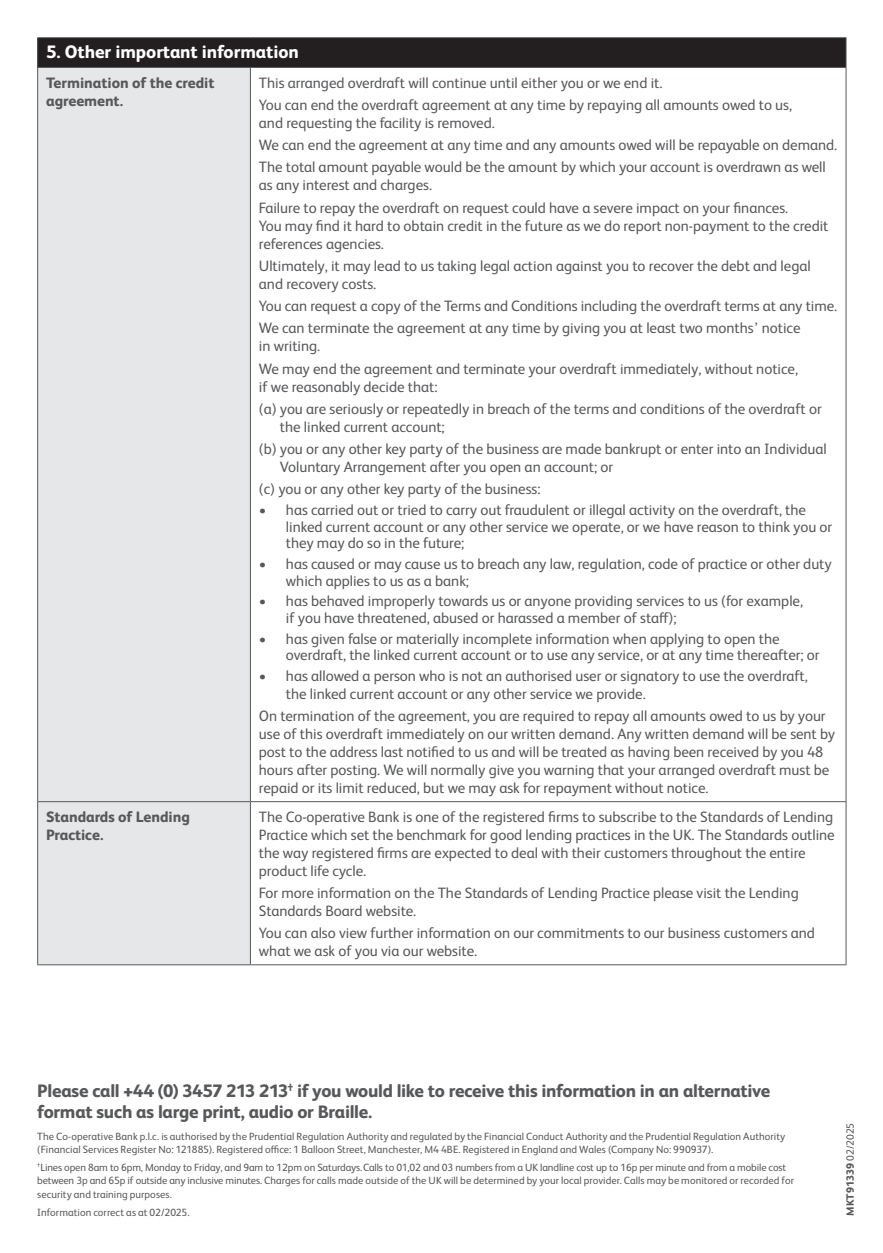
<style>
.page{position:relative;width:883px;height:1253px;background:#fff}
.page>*{position:absolute;margin:0;border:0;box-sizing:border-box;transform-origin:0 0}
.Table_Main{font:800 18px/21px "Coop Bank";letter-spacing:-.015em;color:#57585a}
.Table_Title{font:800 18px "Coop Bank";color:#fff}
.Table_Main-2{font:15px/18px "Coop Bank";color:#57585a}
.Table_1{font:800 15px/18px "Coop Bank";color:#57585a}
.Table_Main-3{font:10.5px/13.5px "Coop Bank";letter-spacing:.005em;color:#57585a}
.t1{font:800 10.5px "Coop Bank";color:#57585a}
.s1{font-weight:400}
</style>
<div class="page">
<div style="left:38px;top:38px;width:808px;height:29px;background:#231f20"></div>
<div style="left:38px;top:68px;width:212px;height:896px;background:#e6e7e9"></div>
<hr style="left:37px;top:37px;width:213px;height:1px;background:#57585a">
<svg style="left:37px;top:38px;width:1px;height:29px"></svg>
<hr style="left:250px;top:37px;width:596px;height:1px;background:#57585a">
<svg style="left:845px;top:38px;width:1px;height:29px"></svg>
<hr style="left:37px;top:67px;width:213px;height:1px;background:#57585a">
<hr style="left:37px;top:68px;width:1px;height:733px;background:#57585a">
<hr style="left:250px;top:67px;width:596px;height:1px;background:#57585a">
<hr style="left:250px;top:68px;width:1px;height:733px;background:#57585a">
<hr style="left:845px;top:68px;width:1px;height:733px;background:#57585a">
<hr style="left:37px;top:801px;width:213px;height:1px;background:#57585a">
<hr style="left:37px;top:802px;width:1px;height:162px;background:#57585a">
<hr style="left:250px;top:801px;width:596px;height:1px;background:#57585a">
<hr style="left:250px;top:802px;width:1px;height:162px;background:#57585a">
<hr style="left:845px;top:802px;width:1px;height:162px;background:#57585a">
<hr style="left:37px;top:964px;width:213px;height:1px;background:#57585a">
<hr style="left:250px;top:964px;width:596px;height:1px;background:#57585a">
<p class="Table_Title" style="left:46px;top:39px;width:254px">5. Other important information</p>
<p class="Table_1" style="left:46px;top:73px;width:170px">Termination of the credit agreement.</p>
<p class="Table_Main-2" style="left:259px;top:73px;width:405px">This arranged overdraft will continue until either you or we end it.</p>
<p class="Table_Main-2" style="left:259px;top:95px;width:534px">You can end the overdraft agreement at any time by repaying all amounts owed to us, and requesting the facility is removed.</p>
<p class="Table_Main-2" style="left:259px;top:135px;width:580px">We can end the agreement at any time and any amounts owed will be repayable on demand.</p>
<p class="Table_Main-2" style="left:259px;top:157px;width:568px">The total amount payable would be the amount by which your account is overdrawn as well as any interest and charges.</p>
<p class="Table_Main-2" style="left:259px;top:198px;width:571px">Failure to repay the overdraft on request could have a severe impact on your finances.<br>You may find it hard to obtain credit in the future as we do report non-payment to the credit references agencies.</p>
<p class="Table_Main-2" style="left:259px;top:256px;width:553px">Ultimately, it may lead to us taking legal action against you to recover the debt and legal and recovery costs.</p>
<p class="Table_Main-2" style="left:259px;top:296px;width:579px">You can request a copy of the Terms and Conditions including the overdraft terms at any time.</p>
<p class="Table_Main-2" style="left:259px;top:318px;width:543px">We can terminate the agreement at any time by giving you at least two months’ notice in writing.</p>
<p class="Table_Main-2" style="left:259px;top:359px;width:540px">We may end the agreement and terminate your overdraft immediately, without notice, if we reasonably decide that:</p>
<p class="Table_Main-2" style="left:280px;top:399px;width:543px;text-indent:-21px">(a) you are seriously or repeatedly in breach of the terms and conditions of the overdraft or the linked current account;</p>
<p class="Table_Main-2" style="left:280px;top:439px;width:548px;text-indent:-21px">(b) you or any other key party of the business are made bankrupt or enter into an Individual<br>Voluntary Arrangement after you open an account; or</p>
<p class="Table_Main-2" style="left:259px;top:479px;width:283px">(c) you or any other key party of the business:</p>
<p class="Table_Main-2" style="left:286px;top:501px;width:547px;line-height:16.5px;text-indent:-27px">• has carried out or tried to carry out fraudulent or illegal activity on the overdraft, the linked current account or any other service we operate, or we have reason to think you or they may do so in the future;</p>
<p class="Table_Main-2" style="left:286px;top:555px;width:547px;line-height:16.5px;text-indent:-27px">• has caused or may cause us to breach any law, regulation, code of practice or other duty which applies to us as a bank;</p>
<p class="Table_Main-2" style="left:286px;top:592px;width:518px;line-height:16.5px;text-indent:-27px">• has behaved improperly towards us or anyone providing services to us (for example, if you have threatened, abused or harassed a member of staff);</p>
<p class="Table_Main-2" style="left:286px;top:629px;width:535px;line-height:16.5px;text-indent:-27px">• has given false or materially incomplete information when applying to open the overdraft, the linked current account or to use any service, or at any time thereafter; or</p>
<p class="Table_Main-2" style="left:286px;top:666px;width:523px;text-indent:-27px">• has allowed a person who is not an authorised user or signatory to use the overdraft, the linked current account or any other service we provide.</p>
<p class="Table_Main-2" style="left:259px;top:706px;width:577px">On termination of the agreement, you are required to repay all amounts owed to us by your use of this overdraft immediately on our written demand. Any written demand will be sent by post to the address last notified to us and will be treated as having been received by you 48 hours after posting. We will normally give you warning that your arranged overdraft must be repaid or its limit reduced, but we may ask for repayment without notice.</p>
<p class="Table_1" style="left:46px;top:806px;width:145px">Standards of Lending<br>Practice.</p>
<p class="Table_Main-2" style="left:259px;top:806px;width:577px">The Co-operative Bank is one of the registered firms to subscribe to the Standards of Lending Practice which set the benchmark for good lending practices in the UK. The Standards outline the way registered firms are expected to deal with their customers throughout the entire product life cycle.</p>
<p class="Table_Main-2" style="left:259px;top:883px;width:541px">For more information on the The Standards of Lending Practice please visit the Lending<br>Standards Board website.</p>
<p class="Table_Main-2" style="left:259px;top:923px;width:557px">You can also view further information on our commitments to our business customers and what we ask of you via our website.</p>
<p class="Table_Main" style="left:37px;top:1079px;width:734px">Please call +44 (0) 3457 213 213<sup>†</sup> if you would like to receive this information in an alternative format such as large print, audio or Braille.</p>
<p class="Table_Main-3" style="left:37px;top:1128px;width:749px">The Co-operative Bank p.l.c. is authorised by the Prudential Regulation Authority and regulated by the Financial Conduct Authority and the Prudential Regulation Authority (Financial Services Register No: 121885). Registered office: 1 Balloon Street, Manchester, M4 4BE. Registered in England and Wales (Company No: 990937).</p>
<p class="Table_Main-3" style="left:37px;top:1159px;width:758px"><sup>†</sup>Lines open 8am to 6pm, Monday to Friday, and 9am to 12pm on Saturdays.Calls to 01,02 and 03 numbers from a UK landline cost up to 16p per minute and from a mobile cost between 3p and 65p if outside any inclusive minutes. Charges for calls made outside of the UK will be determined by your local provider. Calls may be monitored or recorded for security and training purposes.</p>
<p class="Table_Main-3" style="left:37px;top:1204px;width:154px">Information correct as at 02/2025.</p>
<p class="t1" style="left:842px;top:1215px;width:94px;rotate:-90deg">MKT91339 <span class="s1">02/2025</span></p>
</div>
